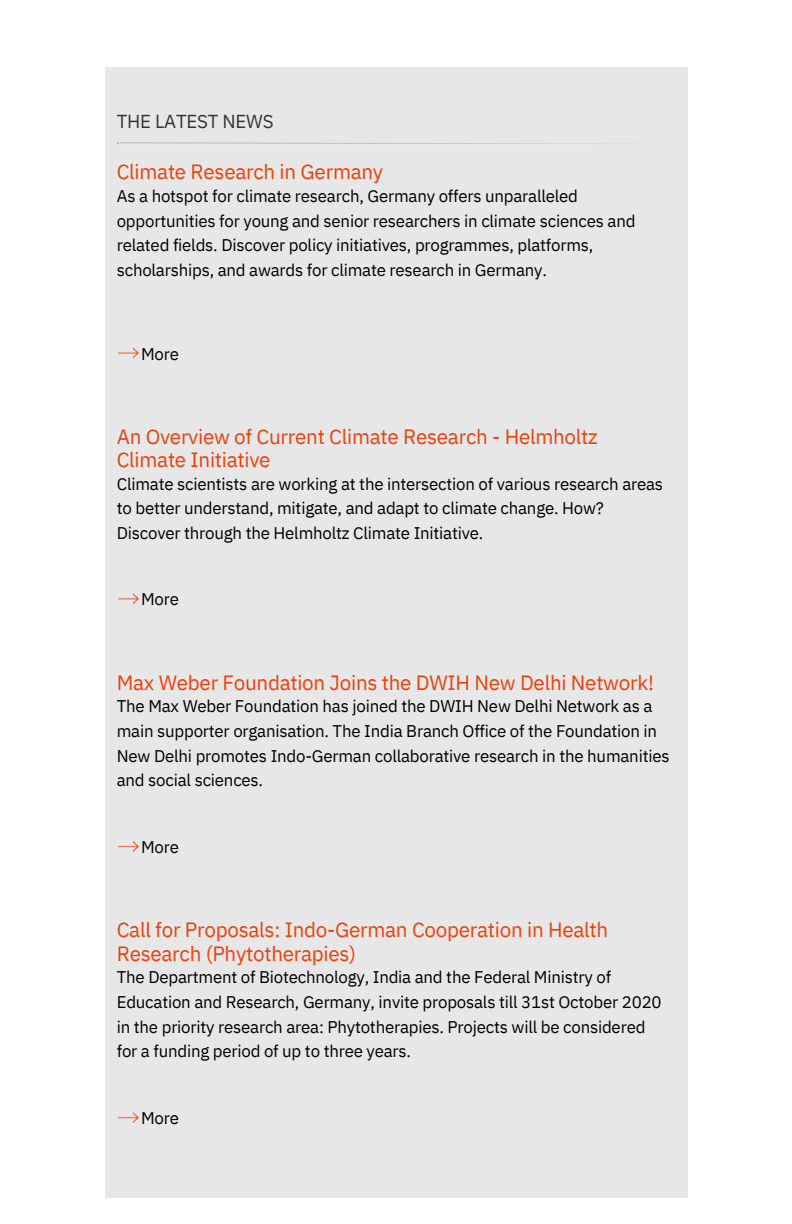
<style>
.page{position:relative;width:792px;height:1224px;background:#fff}
.page>*{position:absolute;margin:0;border:0;box-sizing:border-box;transform-origin:0 0}
.t1{font:20.6px/23.2px "IBM Plex Sans";letter-spacing:-.015em;color:#eb400c}
.t2{font:18.8px "IBM Plex Sans";letter-spacing:-.015em;color:#333}
.t3{font:16.9px/24.8px "IBM Plex Sans";letter-spacing:-.015em;color:#000}
</style>
<div class="page">
<div style="left:106px;top:68px;width:581px;height:1130px;background:#e7e7e7"></div>
<svg style="left:117px;top:143px;width:481px;height:1px"></svg>
<img style="left:118px;top:347px;width:20px;height:776px">
<p class="t2" style="left:117px;top:108px;width:158px">THE LATEST NEWS</p>
<p class="t1" style="left:117px;top:160px;width:268px">Climate Research in Germany</p>
<p class="t3" style="left:117px;top:183px;width:520px">As a hotspot for climate research, Germany offers unparalleled opportunities for young and senior researchers in climate sciences and related fields. Discover policy initiatives, programmes, platforms, scholarships, and awards for climate research in Germany.</p>
<p class="t3" style="left:141px;top:341px;width:39px">More</p>
<p class="t1" style="left:117px;top:425px;width:483px">An Overview of Current Climate Research - Helmholtz<br>Climate Initiative</p>
<p class="t3" style="left:117px;top:471px;width:548px">Climate scientists are working at the intersection of various research areas to better understand, mitigate, and adapt to climate change. How?<br>Discover through the Helmholtz Climate Initiative.</p>
<p class="t3" style="left:141px;top:587px;width:39px">More</p>
<p class="t1" style="left:117px;top:670px;width:539px">Max Weber Foundation Joins the DWIH New Delhi Network!</p>
<p class="t3" style="left:117px;top:693px;width:554px">The Max Weber Foundation has joined the DWIH New Delhi Network as a main supporter organisation. The India Branch Office of the Foundation in New Delhi promotes Indo-German collaborative research in the humanities and social sciences.</p>
<p class="t3" style="left:141px;top:834px;width:39px">More</p>
<p class="t1" style="left:117px;top:918px;width:493px">Call for Proposals: Indo-German Cooperation in Health<br>Research (Phytotherapies)</p>
<p class="t3" style="left:117px;top:964px;width:546px">The Department of Biotechnology, India and the Federal Ministry of Education and Research, Germany, invite proposals till 31st October 2020 in the priority research area: Phytotherapies. Projects will be considered for a funding period of up to three years.</p>
<p class="t3" style="left:141px;top:1105px;width:39px">More</p>
</div>
